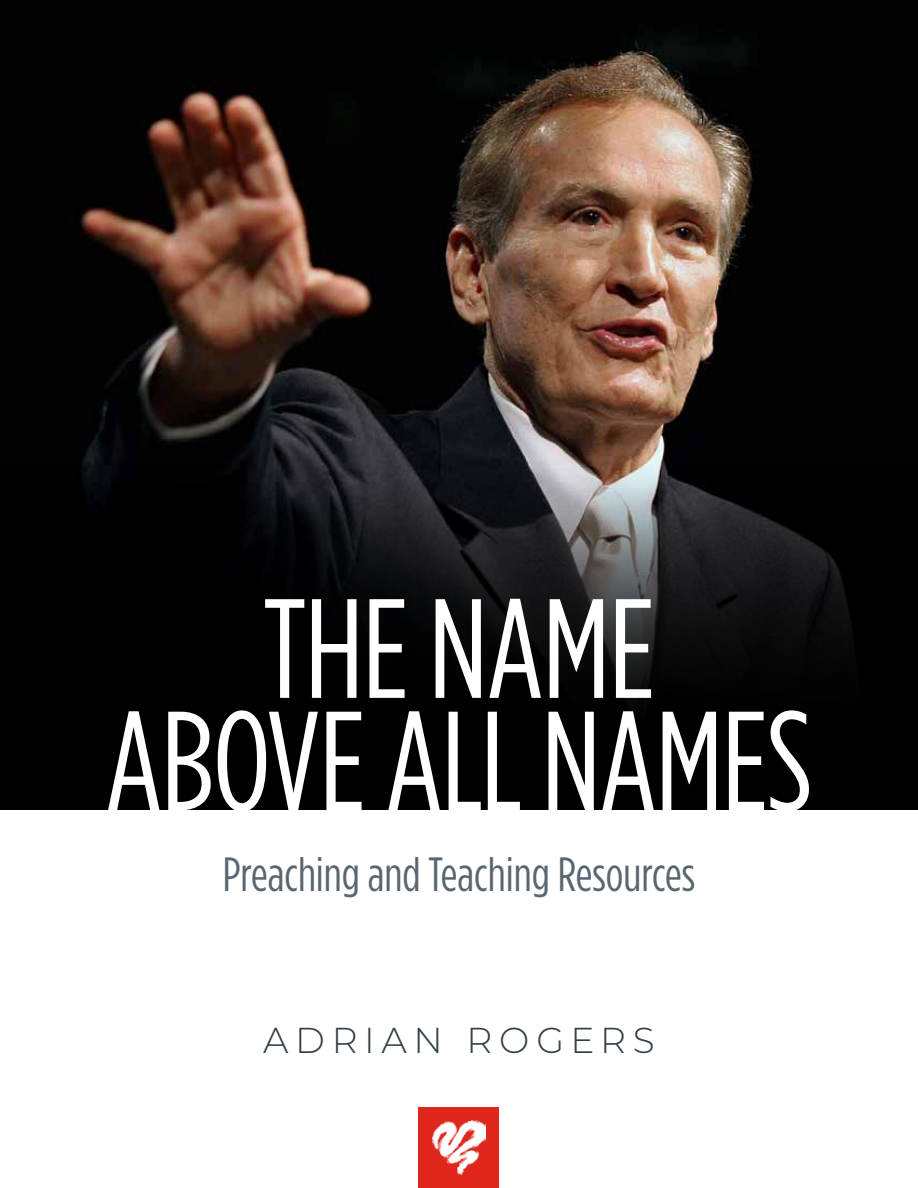
<style>
.page{position:relative;width:918px;height:1188px;background:#fff}
.page>*{position:absolute;margin:0;border:0;box-sizing:border-box;transform-origin:0 0}
.t1{font:141px/112.5px "Gotham Condensed";letter-spacing:-.01em;color:#fff;text-align:center}
.t2{font:48px "Gotham Condensed";color:#596670}
.t3{font:300 36px "Montserrat";letter-spacing:.185em;color:#313e48}
</style>
<div class="page">
<img style="left:0;top:0;width:918px;height:459px">
<svg style="left:0;top:459px;width:918px;height:351px;background:#0c0c0d"></svg>
<div style="left:418px;top:1107px;width:82px;height:81px;background:#df271c"></div>
<img style="left:432px;top:1121px;width:54px;height:53px">
<h1 class="t1" style="left:105px;top:590px;width:709px">THE NAME<br>ABOVE ALL NAMES</h1>
<p class="t2" style="left:223px;top:848px;width:474px">Preaching and Teaching Resources</p>
<p class="t3" style="left:263px;top:1016px;width:393px">ADRIAN ROGERS</p>
</div>
